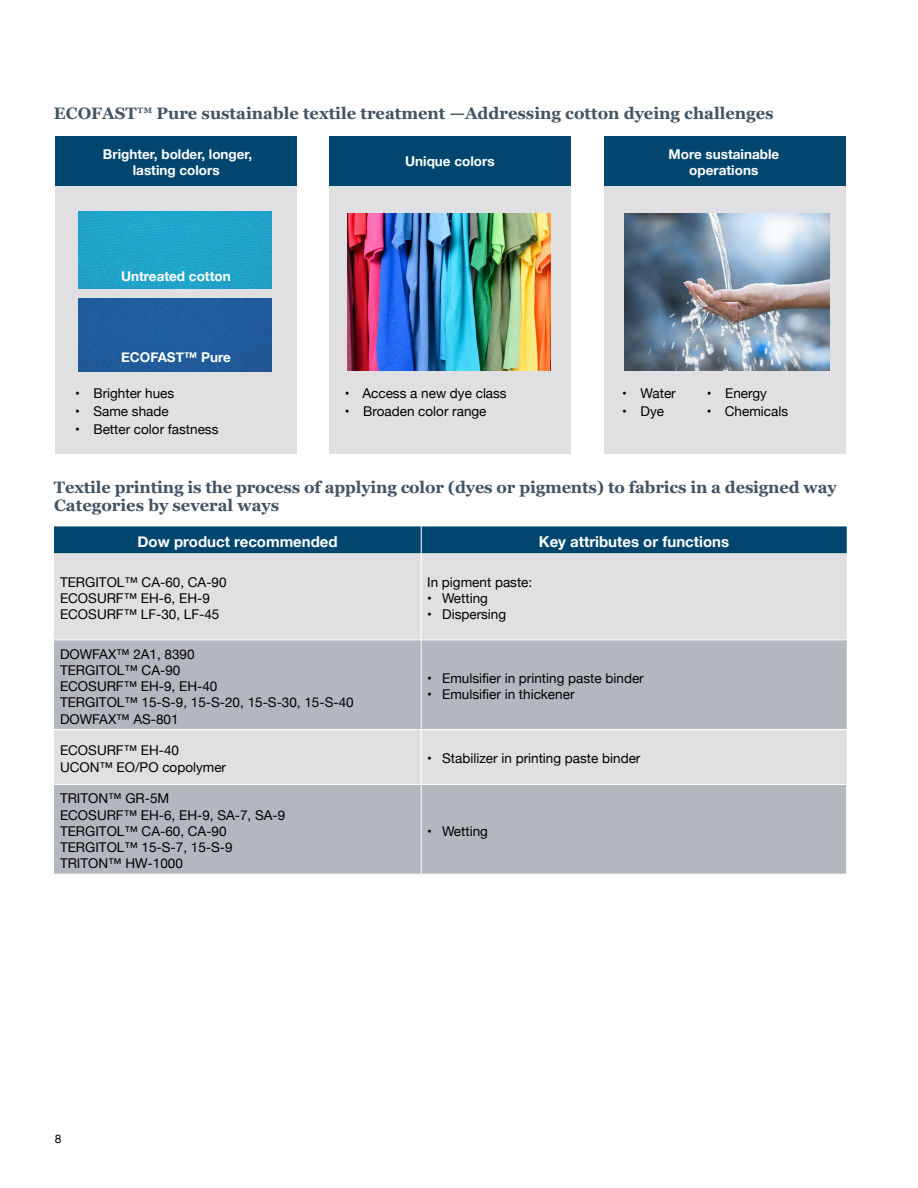
<style>
.page{position:relative;width:918px;height:1188px;background:#fff}
.page>*{position:absolute;margin:0;border:0;box-sizing:border-box;transform-origin:0 0}
.t1{font:700 16.5px/18px "Georgia";color:#415465}
.t2{font:700 15px "Helvetica Neue";color:#fff}
.t3{font:13.5px/16.2px "Helvetica Neue";color:#000}
.t4{font:700 13.5px/16.2px "Helvetica Neue";color:#fff;text-align:center}
.t5{font:12px "Helvetica Neue";color:#000}
</style>
<div class="page">
<div style="left:55px;top:136px;width:242px;height:318px;background:#e0e0e3"></div>
<div style="left:55px;top:136px;width:242px;height:50px;background:#00466f"></div>
<div style="left:78px;top:299px;width:193px;height:73px;background:#205c9c"></div>
<img style="left:79px;top:212px;width:192px;height:76px">
<div style="left:604px;top:136px;width:242px;height:318px;background:#e0e0e3"></div>
<img style="left:624px;top:214px;width:205px;height:156px">
<div style="left:604px;top:136px;width:242px;height:50px;background:#00466f"></div>
<div style="left:329px;top:136px;width:242px;height:318px;background:#e0e0e3"></div>
<div style="left:329px;top:136px;width:242px;height:50px;background:#00466f"></div>
<img style="left:347px;top:214px;width:203px;height:156px">
<div style="left:54px;top:553px;width:793px;height:87px;background:#e0e0e3"></div>
<svg style="left:54px;top:641px;width:793px;height:233px;fill:#b5b7bf"></svg>
<hr style="left:421px;top:553px;width:1px;height:87px;background:#fff">
<hr style="left:421px;top:640px;width:1px;height:89px;background:#fff">
<hr style="left:54px;top:729px;width:367px;height:1px;background:#fff">
<hr style="left:421px;top:729px;width:426px;height:1px;background:#fff">
<hr style="left:421px;top:730px;width:1px;height:54px;background:#fff">
<div style="left:54px;top:526px;width:793px;height:27px;background:#00466f"></div>
<hr style="left:54px;top:784px;width:367px;height:1px;background:#fff">
<hr style="left:421px;top:784px;width:426px;height:1px;background:#fff">
<hr style="left:421px;top:785px;width:1px;height:89px;background:#fff">
<hr style="left:846px;top:785px;width:1px;height:89px;background:#fff">
<p class="t1" style="left:54px;top:105px;width:721px">ECOFAST™ Pure sustainable textile treatment —Addressing cotton dyeing challenges</p>
<p class="t4" style="left:103px;top:146px;width:151px">Brighter, bolder, longer, lasting colors</p>
<p class="t4" style="left:121px;top:268px;width:111px">Untreated cotton</p>
<p class="t4" style="left:121px;top:350px;width:111px">ECOFAST™ Pure</p>
<p class="t3" style="left:75px;top:386px;width:101px">• Brighter hues</p>
<p class="t3" style="left:75px;top:404px;width:95px">• Same shade</p>
<p class="t3" style="left:75px;top:422px;width:145px">• Better color fastness</p>
<p class="t4" style="left:405px;top:154px;width:91px">Unique colors</p>
<p class="t3" style="left:345px;top:386px;width:163px">• Access a new dye class</p>
<p class="t3" style="left:345px;top:404px;width:143px">• Broaden color range</p>
<p class="t4" style="left:669px;top:146px;width:112px">More sustainable operations</p>
<p class="t3" style="left:622px;top:386px;width:55px">• Water</p>
<p class="t3" style="left:622px;top:404px;width:43px">• Dye</p>
<p class="t3" style="left:707px;top:386px;width:62px">• Energy</p>
<p class="t3" style="left:707px;top:404px;width:83px">• Chemicals</p>
<p class="t1" style="left:54px;top:478px;width:784px">Textile printing is the process of applying color (dyes or pigments) to fabrics in a designed way<br>Categories by several ways</p>
<p class="t2" style="left:137px;top:530px;width:202px">Dow product recommended</p>
<p class="t2" style="left:539px;top:530px;width:192px">Key attributes or functions</p>
<p class="t3" style="left:60px;top:575px;width:168px">TERGITOL™ CA-60, CA-90<br>ECOSURF™ EH-6, EH-9<br>ECOSURF™ LF-30, LF-45</p>
<p class="t3" style="left:427px;top:575px;width:107px">In pigment paste:</p>
<p class="t3" style="left:427px;top:591px;width:62px">• Wetting</p>
<p class="t3" style="left:427px;top:607px;width:81px">• Dispersing</p>
<p class="t3" style="left:60px;top:647px;width:295px">DOWFAX™ 2A1, 8390<br>TERGITOL™ CA-90<br>ECOSURF™ EH-9, EH-40<br>TERGITOL™ 15-S-9, 15-S-20, 15-S-30, 15-S-40<br>DOWFAX™ AS-801</p>
<p class="t3" style="left:427px;top:671px;width:218px">• Emulsifier in printing paste binder</p>
<p class="t3" style="left:427px;top:687px;width:149px">• Emulsifier in thickener</p>
<p class="t3" style="left:60px;top:743px;width:168px">ECOSURF™ EH-40<br>UCON™ EO/PO copolymer</p>
<p class="t3" style="left:427px;top:751px;width:215px">• Stabilizer in printing paste binder</p>
<p class="t3" style="left:60px;top:791px;width:227px">TRITON™ GR-5M<br>ECOSURF™ EH-6, EH-9, SA-7, SA-9<br>TERGITOL™ CA-60, CA-90<br>TERGITOL™ 15-S-7, 15-S-9<br>TRITON™ HW-1000</p>
<p class="t3" style="left:427px;top:824px;width:62px">• Wetting</p>
<p class="t5" style="left:55px;top:1130px;width:8px">8</p>
</div>
